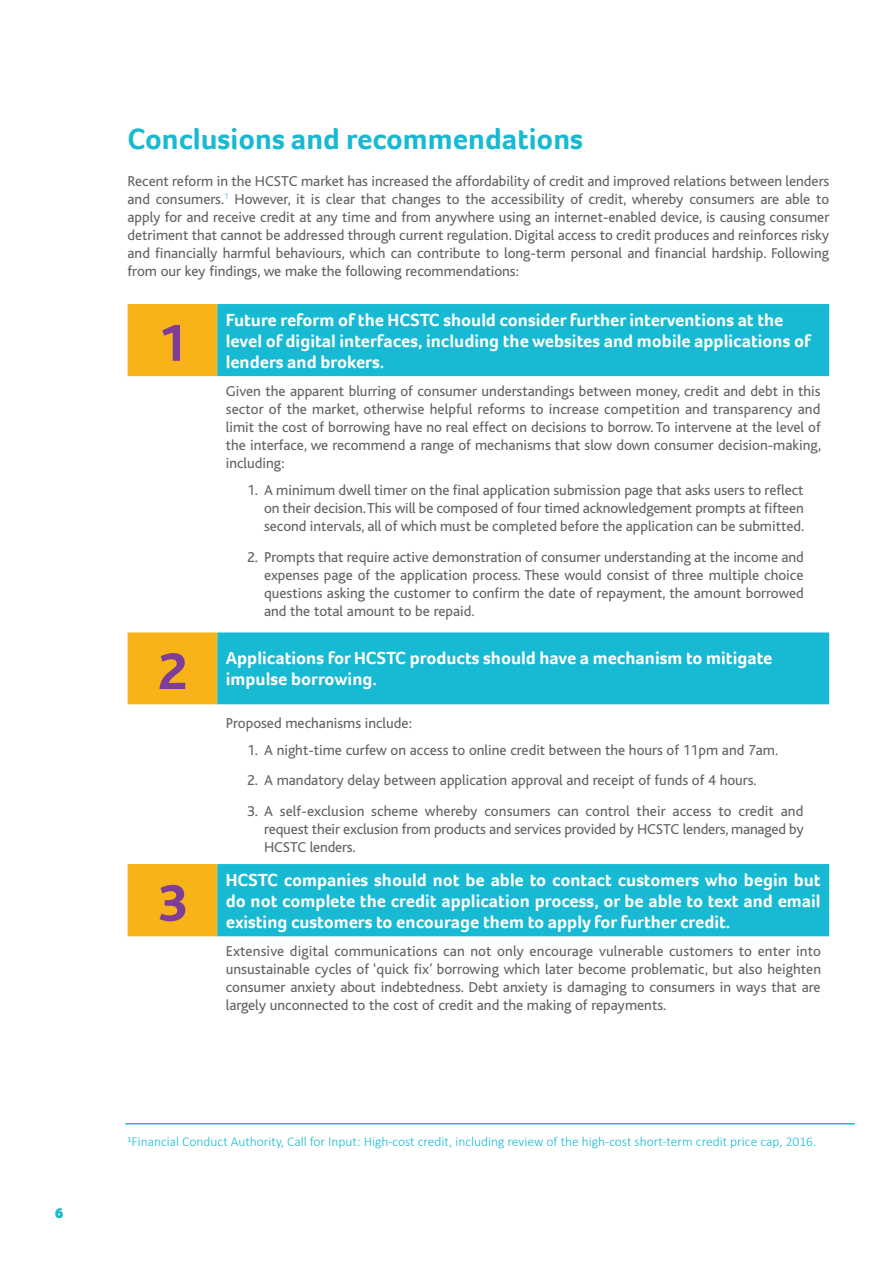
<style>
.page{position:relative;width:893px;height:1263px;background:#fff}
.page>*{position:absolute;margin:0;border:0;box-sizing:border-box;transform-origin:0 0}
.t1{font:800 54px "Bliss";color:#7e3e98}
.heading_3{font:700 30px "Foco Trial";color:#18b9d2}
.heading_5{font:700 18px/21px "Foco Trial";color:#fff}
.first_paragraph{font:15px/18px "Bliss";color:#636366;text-align:justify}
.body{font:15px/18px "Bliss";color:#636366;text-align:justify}
.t2{font:900 15px "Foco Trial";color:#18b9d2}
.footnote_text{font:300 13.5px "Calibri";color:#18b9d2}
</style>
<div class="page">
<hr style="left:125px;top:1123px;width:730px;height:1px;background:#18b9d2">
<div style="left:128px;top:304px;width:89px;height:632px;background:#f7b317"></div>
<div style="left:217px;top:304px;width:612px;height:632px;background:#18b9d2"></div>
<svg style="left:128px;top:376px;width:701px;height:488px"></svg>
<p class="t2" style="left:55px;top:1203px;width:10px">6</p>
<p class="heading_3" style="left:128px;top:119px;width:457px">Conclusions and recommendations</p>
<p class="first_paragraph" style="left:128px;top:173px;width:703px">Recent reform in the HCSTC market has increased the affordability of credit and improved relations between lenders and consumers.<sup>1</sup> However, it is clear that changes to the accessibility of credit, whereby consumers are able to apply for and receive credit at any time and from anywhere using an internet-enabled device, is causing consumer detriment that cannot be addressed through current regulation. Digital access to credit produces and reinforces risky and financially harmful behaviours, which can contribute to long-term personal and financial hardship. Following from our key findings, we make the following recommendations:</p>
<p class="t1" style="left:158px;top:315px;width:31px">1</p>
<p class="heading_5" style="left:226px;top:309px;width:586px">Future reform of the HCSTC should consider further interventions at the level of digital interfaces, including the websites and mobile applications of lenders and brokers.</p>
<p class="body" style="left:226px;top:383px;width:597px">Given the apparent blurring of consumer understandings between money, credit and debt in this sector of the market, otherwise helpful reforms to increase competition and transparency and limit the cost of borrowing have no real effect on decisions to borrow. To intervene at the level of the interface, we recommend a range of mechanisms that slow down consumer decision-making, including:</p>
<p class="first_paragraph" style="left:264px;top:481px;width:542px;text-indent:-17px">1. A minimum dwell timer on the final application submission page that asks users to reflect on their decision. This will be composed of four timed acknowledgement prompts at fifteen second intervals, all of which must be completed before the application can be submitted.</p>
<p class="first_paragraph" style="left:264px;top:548px;width:541px;text-indent:-17px">2. Prompts that require active demonstration of consumer understanding at the income and expenses page of the application process. These would consist of three multiple choice questions asking the customer to confirm the date of repayment, the amount borrowed and the total amount to be repaid.</p>
<p class="t1" style="left:158px;top:643px;width:31px">2</p>
<p class="heading_5" style="left:226px;top:647px;width:548px">Applications for HCSTC products should have a mechanism to mitigate impulse borrowing.</p>
<p class="body" style="left:226px;top:714px;width:188px">Proposed mechanisms include:</p>
<p class="first_paragraph" style="left:247px;top:741px;width:533px">1. A night-time curfew on access to online credit between the hours of 11pm and 7am.</p>
<p class="first_paragraph" style="left:247px;top:772px;width:511px">2. A mandatory delay between application approval and receipt of funds of 4 hours.</p>
<p class="first_paragraph" style="left:264px;top:802px;width:541px;text-indent:-17px">3. A self-exclusion scheme whereby consumers can control their access to credit and request their exclusion from products and services provided by HCSTC lenders, managed by HCSTC lenders.</p>
<p class="t1" style="left:158px;top:875px;width:31px">3</p>
<p class="heading_5" style="left:226px;top:869px;width:596px;text-align:justify">HCSTC companies should not be able to contact customers who begin but do not complete the credit application process, or be able to text and email existing customers to encourage them to apply for further credit.</p>
<p class="body" style="left:226px;top:943px;width:597px">Extensive digital communications can not only encourage vulnerable customers to enter into unsustainable cycles of ‘quick fix’ borrowing which later become problematic, but also heighten consumer anxiety about indebtedness. Debt anxiety is damaging to consumers in ways that are largely unconnected to the cost of credit and the making of repayments.</p>
<p class="footnote_text" style="left:128px;top:1133px;width:690px"><sup>1</sup>Financial Conduct Authority, Call for Input: High-cost credit, including review of the high-cost short-term credit price cap, 2016.</p>
</div>
